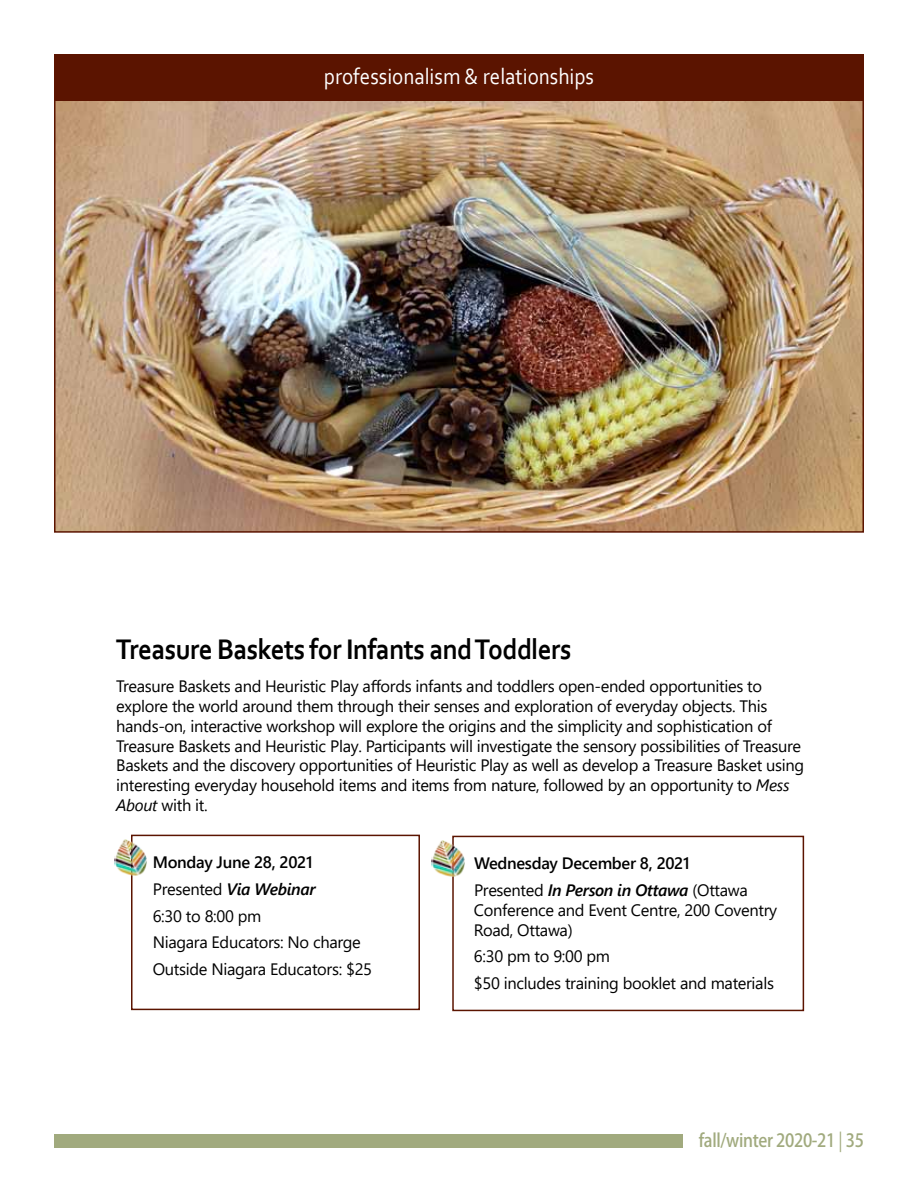
<style>
.page{position:relative;width:918px;height:1188px;background:#fff}
.page>*{position:absolute;margin:0;border:0;box-sizing:border-box;transform-origin:0 0}
.t1{font:700 29.7px "Corbel";letter-spacing:-.02em;color:#000;scale:.91 1}
.t2{font:23.1px "Corbel";color:#fff;scale:.91 1}
.t3{font:500 18.15px "Koz Go Pro";letter-spacing:-.02em;color:#a1aa7e;scale:.91 1}
.t4{font:16.5px/19.8px "Segoe UI";letter-spacing:-.02em;color:#000}
.t5{font:600 16.5px/26.5px "Segoe UI";letter-spacing:-.02em;color:#000}
.s1{font-style:italic}
.s2{font-weight:600}
.s3{font-weight:600;font-style:italic}
.s4{font-weight:400}
</style>
<div class="page">
<div style="left:54px;top:1134px;width:628px;height:14px;background:#a1aa7e"></div>
<img style="left:57px;top:101px;width:804px;height:429px">
<div style="left:54px;top:55px;width:810px;height:46px;background:#5b1400"></div>
<div style="left:452px;top:836px;width:352px;height:175px;border:2px solid #5b1400"></div>
<img style="left:431px;top:840px;width:34px;height:37px">
<div style="left:131px;top:835px;width:289px;height:175px;border:2px solid #5b1400"></div>
<img style="left:114px;top:839px;width:33px;height:37px">
<h2 class="t2" style="left:324px;top:62px;width:298px">professionalism &amp; relationships</h2>
<h1 class="t1" style="left:116px;top:631px;width:502px">Treasure Baskets for Infants and Toddlers</h1>
<p class="t4" style="left:116px;top:675px;width:690px">Treasure Baskets and Heuristic Play affords infants and toddlers open-ended opportunities to explore the world around them through their senses and exploration of everyday objects. This hands-on, interactive workshop will explore the origins and the simplicity and sophistication of Treasure Baskets and Heuristic Play. Participants will investigate the sensory possibilities of Treasure Baskets and the discovery opportunities of Heuristic Play as well as develop a Treasure Basket using interesting everyday household items and items from nature, followed by an opportunity to <span class="s1">Mess About</span> with it.</p>
<p class="t4" style="left:153px;top:848px;width:221px;line-height:26.5px"><span class="s2">Monday June 28, 2021<br></span>Presented <span class="s3">Via Webinar<br></span>6:30 to 8:00 pm<br>Niagara Educators: No charge<br>Outside Niagara Educators: $25</p>
<p class="t5" style="left:474px;top:849px;width:275px">Wednesday December 8, 2021<br><span class="s4">Presented</span> <span class="s1">In Person in Ottawa</span> <span class="s4">(Ottawa</span></p>
<p class="t4" style="left:474px;top:899px;width:305px">Conference and Event Centre, 200 Coventry<br>Road, Ottawa)</p>
<p class="t4" style="left:474px;top:942px;width:302px;line-height:26.5px">6:30 pm to 9:00 pm<br>$50 includes training booklet and materials</p>
<p class="t3" style="left:699px;top:1129px;width:183px">fall/winter 2020-21 <span class="s4">|</span> 35</p>
</div>
